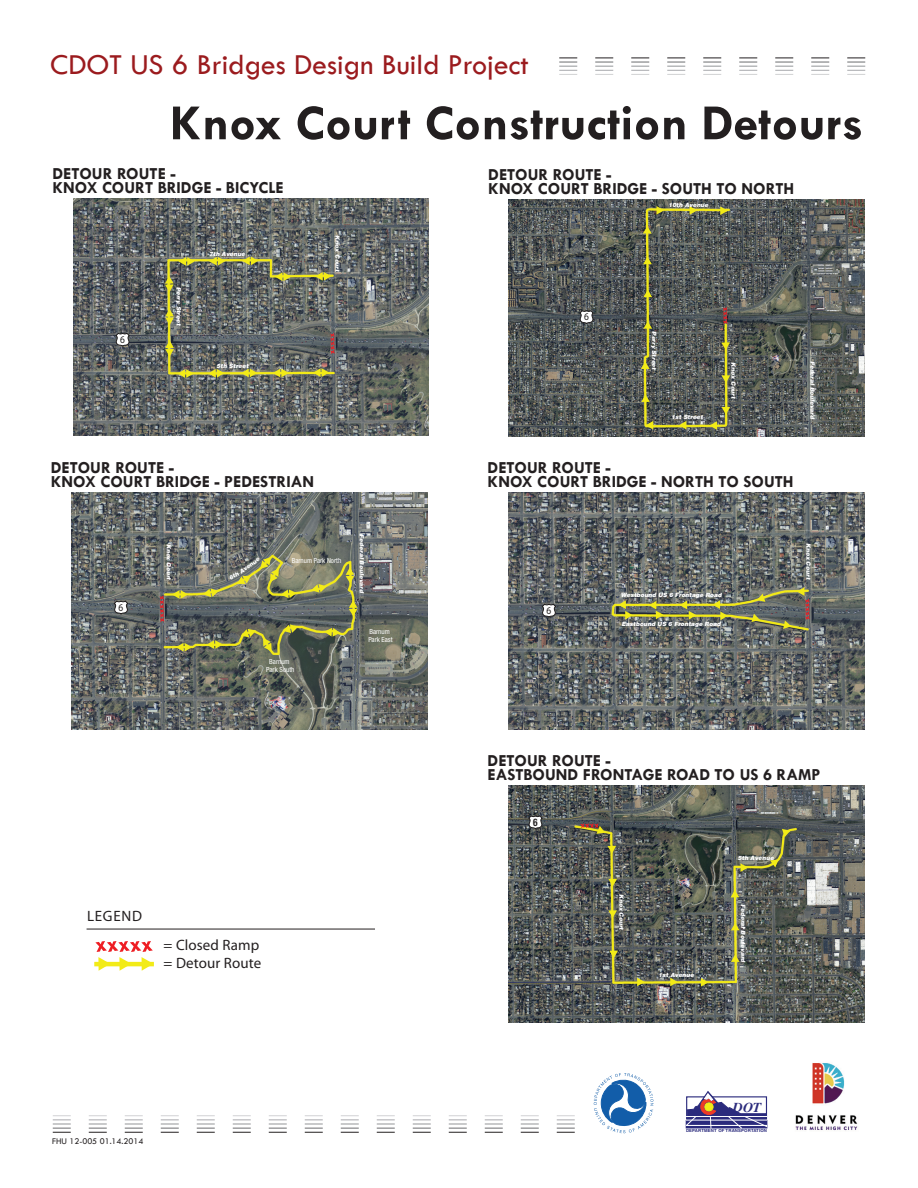
<style>
.page{position:relative;width:918px;height:1188px;background:#fff}
.page>*{position:absolute;margin:0;border:0;box-sizing:border-box;transform-origin:0 0}
.t1{font:700 51px "Tw Cen";color:#231f20}
.t2{font:30px "Tw Cen";color:#9b1b1e}
.t3{font:700 16.95px/14.1px "Tw Cen";color:#231f20}
.t4{font:500 15px/18px "Helvetica Neue";letter-spacing:.01em;color:#231f20}
.t5{font:700 condensed 15px "Helvetica Neue";letter-spacing:.05em;color:#231f20}
.t6{font:italic 700 13.65px "Times";color:#2b2b7d}
.t7{font:700 condensed 10.35px "Helvetica Neue";color:#211e1e;scale:.9 1}
.t8{font:700 condensed 10.35px "Helvetica Neue LT Std";color:#211e1e;scale:.9 1}
.t9{font:9px "Tw Cen";color:#231f20}
.t10{font:condensed 7.05px/8.4px "Helvetica Neue LT Std";color:#fff;text-align:center}
.t11{font:italic 900 5.85px "Helvetica";color:#fff}
.t12{font:700 4.2px "Helvetica";letter-spacing:.03em;color:#2b2b7d}
</style>
<div class="page">
<svg style="left:685px;top:1091px;width:83px;height:38px"></svg>
<hr style="left:686px;top:1120px;width:81px;height:1px;background:#fff">
<svg style="left:594px;top:1073px;width:60px;height:60px"></svg>
<img style="left:795px;top:1063px;width:63px;height:68px">
<svg style="left:52px;top:1115px;width:523px;height:18px"></svg>
<hr style="left:87px;top:929px;width:288px;height:1px;background:#231f20">
<svg style="left:95px;top:941px;width:58px;height:30px"></svg>
<svg style="left:559px;top:58px;width:307px;height:17px"></svg>
<img style="left:508px;top:785px;width:356px;height:237px">
<svg style="left:527px;top:815px;width:16px;height:14px"></svg>
<svg style="left:782px;top:829px;width:8px;height:8px"></svg>
<svg style="left:770px;top:859px;width:9px;height:8px"></svg>
<svg style="left:740px;top:863px;width:8px;height:9px"></svg>
<svg style="left:580px;top:824px;width:25px;height:10px"></svg>
<svg style="left:608px;top:846px;width:8px;height:7px"></svg>
<svg style="left:608px;top:879px;width:9px;height:7px"></svg>
<svg style="left:608px;top:910px;width:9px;height:8px"></svg>
<svg style="left:609px;top:951px;width:9px;height:7px"></svg>
<svg style="left:701px;top:978px;width:7px;height:9px"></svg>
<svg style="left:670px;top:978px;width:8px;height:8px"></svg>
<svg style="left:637px;top:978px;width:8px;height:8px"></svg>
<svg style="left:731px;top:890px;width:8px;height:7px"></svg>
<svg style="left:731px;top:923px;width:9px;height:7px"></svg>
<svg style="left:731px;top:954px;width:9px;height:8px"></svg>
<img style="left:73px;top:198px;width:356px;height:237px">
<svg style="left:115px;top:333px;width:15px;height:14px"></svg>
<svg style="left:330px;top:333px;width:5px;height:21px"></svg>
<svg style="left:179px;top:257px;width:16px;height:9px"></svg>
<svg style="left:209px;top:257px;width:16px;height:9px"></svg>
<svg style="left:242px;top:257px;width:16px;height:8px"></svg>
<svg style="left:275px;top:272px;width:16px;height:9px"></svg>
<svg style="left:315px;top:272px;width:16px;height:9px"></svg>
<svg style="left:165px;top:276px;width:9px;height:16px"></svg>
<svg style="left:165px;top:309px;width:9px;height:16px"></svg>
<svg style="left:165px;top:341px;width:9px;height:16px"></svg>
<svg style="left:178px;top:369px;width:16px;height:9px"></svg>
<svg style="left:208px;top:369px;width:16px;height:9px"></svg>
<svg style="left:241px;top:369px;width:16px;height:8px"></svg>
<svg style="left:273px;top:369px;width:16px;height:8px"></svg>
<svg style="left:313px;top:368px;width:16px;height:9px"></svg>
<img style="left:508px;top:492px;width:356px;height:237px">
<svg style="left:541px;top:604px;width:16px;height:14px"></svg>
<svg style="left:783px;top:621px;width:8px;height:8px"></svg>
<svg style="left:757px;top:594px;width:8px;height:8px"></svg>
<svg style="left:797px;top:587px;width:13px;height:33px"></svg>
<svg style="left:618px;top:600px;width:15px;height:20px"></svg>
<svg style="left:649px;top:601px;width:14px;height:18px"></svg>
<svg style="left:680px;top:601px;width:16px;height:19px"></svg>
<svg style="left:713px;top:600px;width:15px;height:20px"></svg>
<svg style="left:751px;top:614px;width:9px;height:8px"></svg>
<img style="left:71px;top:492px;width:356px;height:237px">
<svg style="left:113px;top:601px;width:16px;height:13px"></svg>
<svg style="left:160px;top:595px;width:4px;height:27px"></svg>
<svg style="left:172px;top:590px;width:16px;height:9px"></svg>
<svg style="left:203px;top:588px;width:16px;height:9px"></svg>
<svg style="left:346px;top:567px;width:8px;height:16px"></svg>
<svg style="left:349px;top:600px;width:9px;height:16px"></svg>
<svg style="left:324px;top:628px;width:16px;height:9px"></svg>
<svg style="left:176px;top:643px;width:16px;height:9px"></svg>
<svg style="left:207px;top:640px;width:16px;height:9px"></svg>
<svg style="left:241px;top:629px;width:15px;height:8px"></svg>
<svg style="left:263px;top:638px;width:9px;height:13px"></svg>
<svg style="left:283px;top:624px;width:15px;height:9px"></svg>
<svg style="left:311px;top:584px;width:16px;height:9px"></svg>
<img style="left:509px;top:199px;width:356px;height:237px">
<svg style="left:578px;top:310px;width:16px;height:14px"></svg>
<svg style="left:723px;top:307px;width:4px;height:17px"></svg>
<svg style="left:720px;top:206px;width:8px;height:9px"></svg>
<svg style="left:690px;top:206px;width:7px;height:9px"></svg>
<svg style="left:656px;top:206px;width:8px;height:9px"></svg>
<svg style="left:643px;top:226px;width:9px;height:8px"></svg>
<svg style="left:643px;top:257px;width:9px;height:7px"></svg>
<svg style="left:643px;top:290px;width:9px;height:7px"></svg>
<svg style="left:643px;top:321px;width:9px;height:8px"></svg>
<svg style="left:641px;top:361px;width:9px;height:8px"></svg>
<svg style="left:641px;top:394px;width:9px;height:8px"></svg>
<svg style="left:710px;top:421px;width:7px;height:9px"></svg>
<svg style="left:679px;top:421px;width:7px;height:9px"></svg>
<svg style="left:646px;top:421px;width:7px;height:9px"></svg>
<svg style="left:721px;top:342px;width:9px;height:8px"></svg>
<svg style="left:722px;top:375px;width:8px;height:8px"></svg>
<svg style="left:722px;top:407px;width:8px;height:7px"></svg>
<svg style="left:229px;top:557px;width:68px;height:41px;background:#8c8d63"></svg>
<p class="t2" style="left:50px;top:49px;width:480px">CDOT US 6 Bridges Design Build Project</p>
<p class="t1" style="left:170px;top:96px;width:695px">Knox Court Construction Detours</p>
<p class="t3" style="left:52px;top:167px;width:233px">DETOUR ROUTE -<br>KNOX COURT BRIDGE - B ICYCLE</p>
<p class="t7" style="left:120px;top:336px;width:7px">6</p>
<p class="t11" style="left:181px;top:287px;width:40px;rotate:90deg">Perry Street</p>
<p class="t11" style="left:209px;top:251px;width:37px">7th Avenue</p>
<p class="t11" style="left:217px;top:364px;width:34px">5th Street</p>
<p class="t11" style="left:340px;top:235px;width:38px;rotate:90deg">Knox Court</p>
<p class="t3" style="left:51px;top:461px;width:265px">DETOUR ROUTE -<br>KNOX COURT BRIDGE - PEDESTRIAN</p>
<p class="t7" style="left:119px;top:603px;width:7px">6</p>
<p class="t11" style="left:171px;top:544px;width:38px;rotate:90deg">Knox Court</p>
<p class="t10" style="left:292px;top:557px;width:51px">Barnum Park North</p>
<p class="t10" style="left:266px;top:657px;width:30px">Barnum<br>Park South</p>
<p class="t11" style="left:364px;top:534px;width:60px;rotate:90deg">Federal Boulevard</p>
<p class="t10" style="left:368px;top:627px;width:26px;text-align:left">Barnum<br>Park East</p>
<p class="t5" style="left:87px;top:910px;width:57px">LEGEND</p>
<p class="t4" style="left:164px;top:937px;width:99px">= Closed Ramp = Detour Route</p>
<p class="t9" style="left:52px;top:1137px;width:93px">FHU 12-005 01.14.2014</p>
<p class="t3" style="left:488px;top:168px;width:308px">DETOUR ROUTE -<br>KNOX COURT BRIDGE - SOUTH TO NORTH</p>
<p class="t7" style="left:584px;top:313px;width:7px">6</p>
<p class="t11" style="left:669px;top:203px;width:41px">10th Avenue</p>
<p class="t11" style="left:656px;top:331px;width:40px;rotate:90deg">Perry Street</p>
<p class="t11" style="left:671px;top:415px;width:33px">1st Street</p>
<p class="t11" style="left:736px;top:362px;width:38px;rotate:90deg">Knox Court</p>
<p class="t11" style="left:815px;top:361px;width:60px;rotate:90deg">Federal Boulevard</p>
<p class="t3" style="left:488px;top:461px;width:308px">DETOUR ROUTE -<br>KNOX COURT BRIDGE - NORTH TO SOUTH</p>
<p class="t7" style="left:547px;top:607px;width:7px">6</p>
<p class="t11" style="left:621px;top:593px;width:102px">Westbound US 6 Frontage Road</p>
<p class="t11" style="left:622px;top:622px;width:101px">Eastbound US 6 Frontage Road</p>
<p class="t11" style="left:811px;top:543px;width:38px;rotate:90deg">Knox Court</p>
<p class="t3" style="left:488px;top:754px;width:334px">DETOUR ROUTE -<br>EASTBOUND FRONTAGE ROAD TO US 6 RAMP</p>
<p class="t8" style="left:533px;top:816px;width:6px">6</p>
<p class="t11" style="left:738px;top:856px;width:37px">5th Avenue</p>
<p class="t11" style="left:624px;top:894px;width:38px;rotate:90deg">Knox Court</p>
<p class="t11" style="left:658px;top:973px;width:37px">1st Avenue</p>
<p class="t11" style="left:745px;top:904px;width:60px;rotate:90deg">Federal Boulevard</p>
<p class="t6" style="left:733px;top:1102px;width:30px">DOT</p>
<p class="t12" style="left:686px;top:1129px;width:83px">DEPARTMENT OF TRANSPORTATION</p>
</div>
